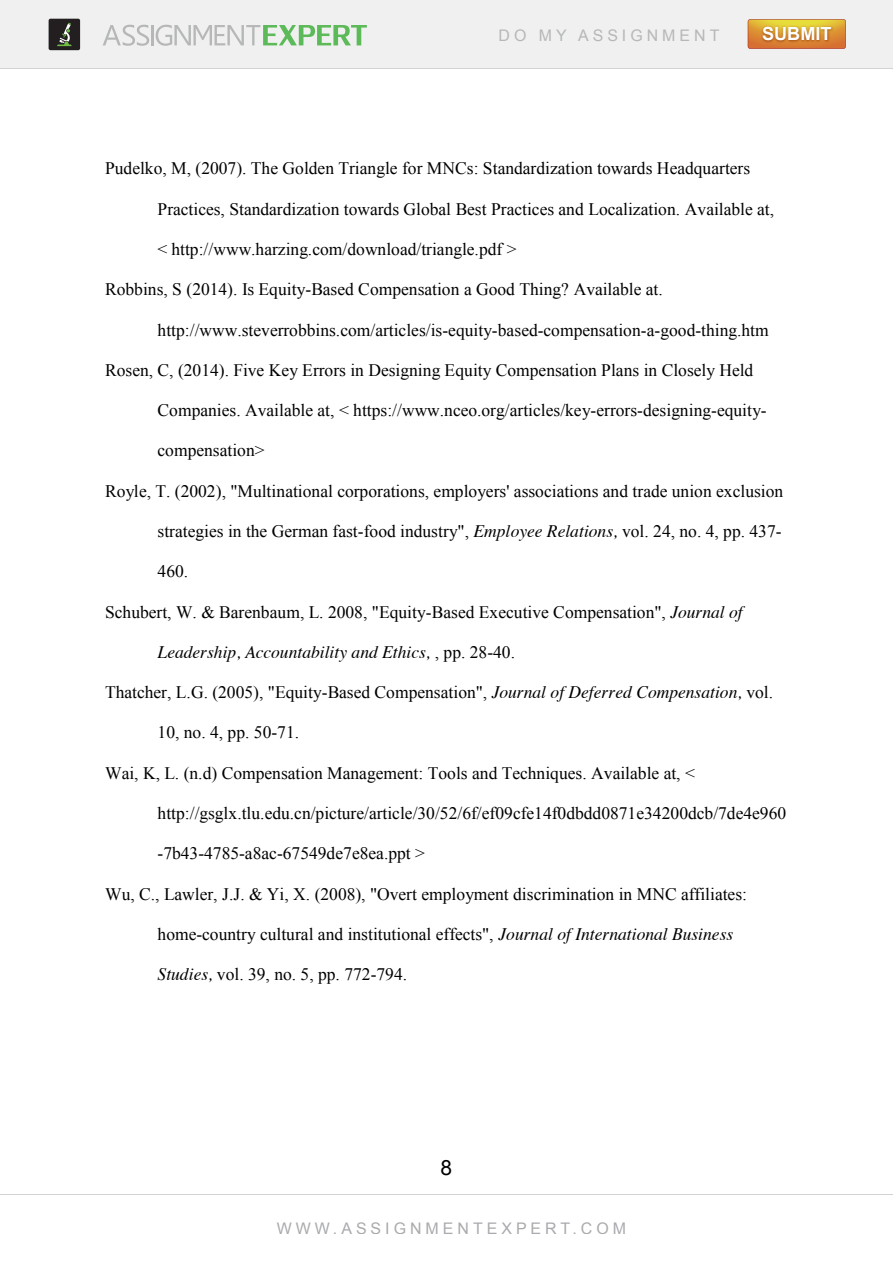
<style>
.page{position:relative;width:893px;height:1263px;background:#fff}
.page>*{position:absolute;margin:0;border:0;box-sizing:border-box;transform-origin:0 0}
.t1{font:21px "Arial";color:#000}
.t2{font:700 18.15px "Arial";color:#fff}
.t3{font:17.55px "Times New Roman";color:#000}
.t4{font:italic 17.55px "Times";color:#000}
.t5{font:15.9px "Arial";letter-spacing:.25em;color:#a9aaae}
.t6{font:15.9px "Arial";letter-spacing:.25em;color:#b6b8b8}
.s1{font-family:"Times";font-style:italic}
.s2{font-family:"Times New Roman";font-style:normal}
</style>
<div class="page">
<div style="left:0;top:0;width:893px;height:69px;background:#eff0ef"></div>
<div style="left:49px;top:19px;width:31px;height:31px;background:#231f20;border-radius:2px"></div>
<svg style="left:57px;top:23px;width:15px;height:23px"></svg>
<svg style="left:748px;top:19px;width:98px;height:30px"></svg>
<img style="left:758px;top:21px;width:78px;height:28px">
<svg style="left:103px;top:25px;width:46px;height:21px"></svg>
<hr style="left:151px;top:25px;width:2px;height:20px;background:#b6b8b8">
<svg style="left:156px;top:25px;width:211px;height:21px"></svg>
<hr style="left:0;top:69px;width:893px;height:1px;background:#d2d4d3">
<hr style="left:0;top:1194px;width:893px;height:1px;background:#d2d4d3">
<p class="t6" style="left:499px;top:27px;width:222px">DO MY ASSIGNMENT</p>
<p class="t2" style="left:762px;top:24px;width:71px">SUBMIT</p>
<p class="t3" style="left:105px;top:159px;width:647px">Pudelko, M, (2007). The Golden Triangle for MNCs: Standardization towards Headquarters</p>
<p class="t3" style="left:158px;top:199px;width:618px">Practices, Standardization towards Global Best Practices and Localization. Available at,</p>
<p class="t3" style="left:158px;top:239px;width:361px">&lt; http://www.harzing.com/download/triangle.pdf &gt;</p>
<p class="t3" style="left:105px;top:280px;width:559px">Robbins, S (2014). Is Equity-Based Compensation a Good Thing? Available at.</p>
<p class="t3" style="left:158px;top:320px;width:613px">http://www.steverrobbins.com/articles/is-equity-based-compensation-a-good-thing.htm</p>
<p class="t3" style="left:105px;top:360px;width:650px">Rosen, C, (2014). Five Key Errors in Designing Equity Compensation Plans in Closely Held</p>
<p class="t3" style="left:158px;top:400px;width:610px">Companies. Available at, &lt; https://www.nceo.org/articles/key-errors-designing-equity-</p>
<p class="t3" style="left:158px;top:441px;width:109px">compensation&gt;</p>
<p class="t3" style="left:105px;top:481px;width:680px">Royle, T. (2002), "Multinational corporations, employers' associations and trade union exclusion</p>
<p class="t3" style="left:158px;top:521px;width:625px">strategies in the German fast-food industry", <span class="s1">Employee Relations,</span> vol. 24, no. 4, pp. 437-</p>
<p class="t3" style="left:158px;top:562px;width:32px">460.</p>
<p class="t3" style="left:105px;top:602px;width:639px">Schubert, W. &amp; Barenbaum, L. 2008, "Equity-Based Executive Compensation", <span class="s1">Journal of</span></p>
<p class="t4" style="left:158px;top:645px;width:359px">Leadership, Accountability and Ethics, <span class="s2">, pp. 28-40.</span></p>
<p class="t3" style="left:105px;top:682px;width:670px">Thatcher, L.G. (2005), "Equity-Based Compensation", <span class="s1">Journal of Deferred Compensation,</span> vol.</p>
<p class="t3" style="left:158px;top:723px;width:143px">10, no. 4, pp. 50-71.</p>
<p class="t3" style="left:105px;top:763px;width:591px">Wai, K, L. (n.d) Compensation Management: Tools and Techniques. Available at, &lt;</p>
<p class="t3" style="left:158px;top:803px;width:630px">http://gsglx.tlu.edu.cn/picture/article/30/52/6f/ef09cfe14f0dbdd0871e34200dcb/7de4e960</p>
<p class="t3" style="left:158px;top:843px;width:269px">-7b43-4785-a8ac-67549de7e8ea.ppt &gt;</p>
<p class="t3" style="left:105px;top:884px;width:643px">Wu, C., Lawler, J.J. &amp; Yi, X. (2008), "Overt employment discrimination in MNC affiliates:</p>
<p class="t3" style="left:158px;top:924px;width:577px">home-country cultural and institutional effects", <span class="s1">Journal of International Business</span></p>
<p class="t3" style="left:158px;top:965px;width:251px"><span class="s1">Studies,</span> vol. 39, no. 5, pp. 772-794.</p>
<p class="t1" style="left:441px;top:1156px;width:13px">8</p>
<p class="t5" style="left:277px;top:1219px;width:351px">WWW.ASSIGNMENTEXPERT.COM</p>
</div>
